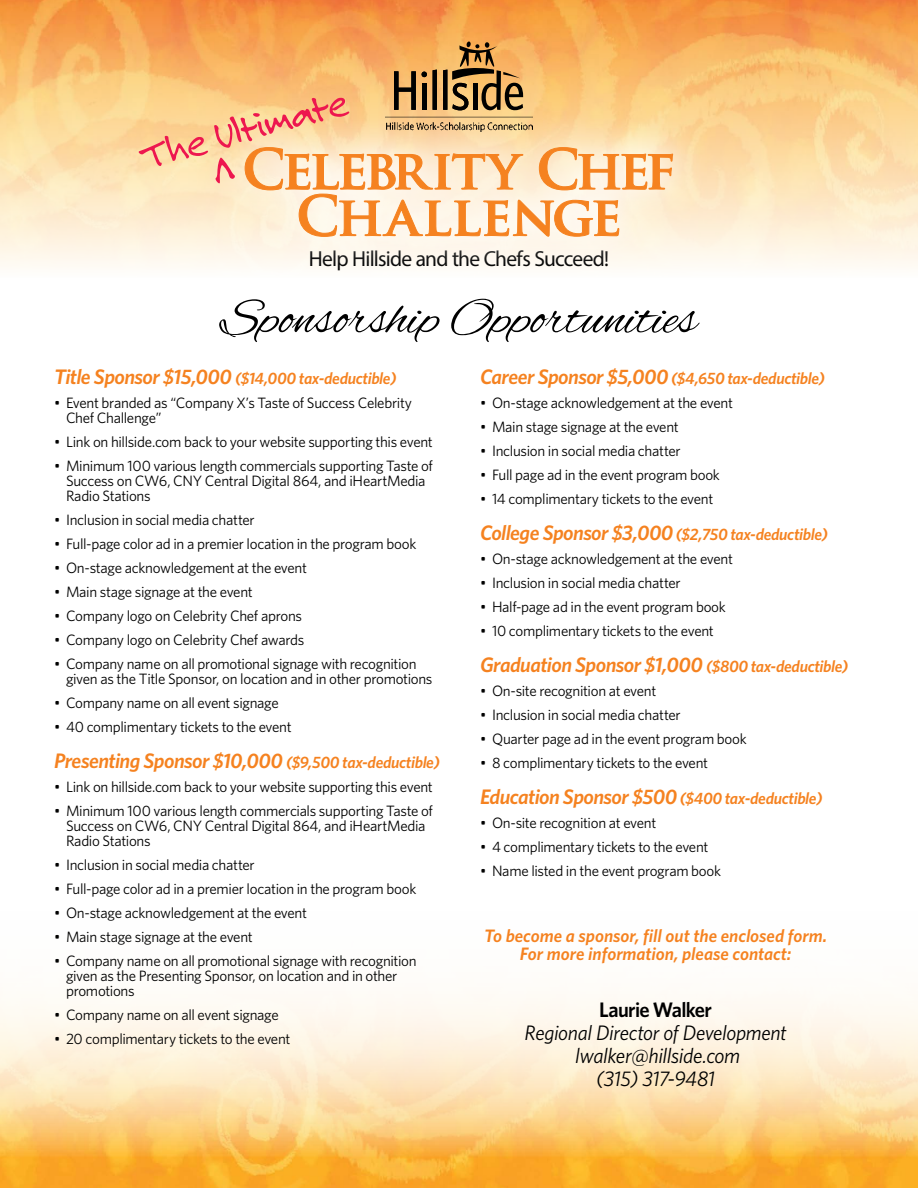
<style>
.page{position:relative;width:918px;height:1188px;background:#fff}
.page>*{position:absolute;margin:0;border:0;box-sizing:border-box;transform-origin:0 0}
.t1{font:700 54px/46.5px "Trajan Pro";letter-spacing:-.055em;color:#f58220;text-align:center}
.t2{font:52.5px "Alex Brush";color:#000}
.t3{font:42.3px "Felt Tip Roman";color:#ed174f}
.t4{font:21.9px "Myriad Pro";letter-spacing:-.035em;color:#000}
.t5{font:italic 21.3px/23.2px "Whitney";letter-spacing:-.02em;color:#000;text-align:center}
.t6{font:italic 600 21px "Whitney";letter-spacing:-.025em;color:#f58220}
.t7{font:italic 21px "Whitney";letter-spacing:-.015em;color:#000}
.t8{font:600 21px "Whitney";letter-spacing:-.035em;color:#000}
.t9{font:italic 600 18px/18px "Whitney";color:#f58220;text-align:center}
.t10{font:italic 600 16.5px "Whitney";letter-spacing:-.02em;color:#f58220}
.t11{font:15px/15px "Whitney";letter-spacing:-.02em;color:#000}
.s1{font-size:21px}
.s2{font-size:16.5px}
</style>
<div class="page">
<img style="left:0;top:0;width:918px;height:267px">
<img style="left:0;top:1157px;width:918px;height:31px">
<svg style="left:0;top:998px;width:918px;height:159px;background:#fce3b7"></svg>
<svg style="left:209px;top:111px;width:500px;height:156px"></svg>
<svg style="left:245px;top:140px;width:428px;height:97px;background:#fce5c7"></svg>
<img style="left:385px;top:115px;width:147px;height:17px">
<svg style="left:394px;top:71px;width:22px;height:39px"></svg>
<svg style="left:422px;top:72px;width:5px;height:5px"></svg>
<hr style="left:422px;top:83px;width:4px;height:27px;background:#000">
<svg style="left:433px;top:70px;width:4px;height:40px"></svg>
<svg style="left:443px;top:41px;width:80px;height:69px;background:#aa8149"></svg>
<svg style="left:216px;top:158px;width:19px;height:26px"></svg>
<h3 class="t3" style="left:134px;top:132px;width:215px;rotate:-16deg">The Ultimate</h3>
<h1 class="t1" style="left:242px;top:147px;width:435px">CELEBRITY CHEF<br>CHALLENGE</h1>
<h3 class="t4" style="left:309px;top:245px;width:302px">Help Hillside and the Chefs Succeed!</h3>
<h2 class="t2" style="left:220px;top:289px;width:478px">Sponsorship Opportunities</h2>
<p class="t10" style="left:54px;top:369px;width:344px"><span class="s1">Title Sponsor $15,000</span> ($14,000 tax-deductible)</p>
<p class="t11" style="left:66px;top:395px;width:348px;text-indent:-12px">• Event branded as “Company X’s Taste of Success Celebrity<br>Chef Challenge”</p>
<p class="t11" style="left:54px;top:434px;width:380px">• Link on hillside.com back to your website supporting this event</p>
<p class="t11" style="left:66px;top:458px;width:368px;text-indent:-12px">• Minimum 100 various length commercials supporting Taste of<br>Success on CW6, CNY Central Digital 864, and iHeartMedia<br>Radio Stations</p>
<p class="t11" style="left:54px;top:512px;width:202px">• Inclusion in social media chatter</p>
<p class="t11" style="left:54px;top:536px;width:364px">• Full-page color ad in a premier location in the program book</p>
<p class="t11" style="left:54px;top:560px;width:254px">• On-stage acknowledgement at the event</p>
<p class="t11" style="left:54px;top:584px;width:200px">• Main stage signage at the event</p>
<p class="t11" style="left:54px;top:608px;width:250px">• Company logo on Celebrity Chef aprons</p>
<p class="t11" style="left:54px;top:632px;width:252px">• Company logo on Celebrity Chef awards</p>
<p class="t11" style="left:66px;top:656px;width:368px;text-indent:-12px">• Company name on all promotional signage with recognition given as the Title Sponsor, on location and in other promotions</p>
<p class="t11" style="left:54px;top:695px;width:226px">• Company name on all event signage</p>
<p class="t11" style="left:54px;top:719px;width:239px">• 40 complimentary tickets to the event</p>
<h3 class="t6" style="left:54px;top:748px;width:387px">Presenting Sponsor $10,000 <span class="s2">($9,500 tax-deductible)</span></h3>
<p class="t11" style="left:54px;top:779px;width:380px">• Link on hillside.com back to your website supporting this event</p>
<p class="t11" style="left:66px;top:803px;width:368px;text-indent:-12px">• Minimum 100 various length commercials supporting Taste of<br>Success on CW6, CNY Central Digital 864, and iHeartMedia<br>Radio Stations</p>
<p class="t11" style="left:54px;top:857px;width:202px">• Inclusion in social media chatter</p>
<p class="t11" style="left:54px;top:881px;width:364px">• Full-page color ad in a premier location in the program book</p>
<p class="t11" style="left:54px;top:905px;width:254px">• On-stage acknowledgement at the event</p>
<p class="t11" style="left:54px;top:929px;width:200px">• Main stage signage at the event</p>
<p class="t11" style="left:66px;top:953px;width:352px;text-indent:-12px">• Company name on all promotional signage with recognition given as the Presenting Sponsor, on location and in other promotions</p>
<p class="t11" style="left:54px;top:1007px;width:226px">• Company name on all event signage</p>
<p class="t11" style="left:54px;top:1031px;width:238px">• 20 complimentary tickets to the event</p>
<p class="t10" style="left:480px;top:369px;width:347px"><span class="s1">Career Sponsor $5,000</span> ($4,650 tax-deductible)</p>
<p class="t11" style="left:480px;top:395px;width:254px">• On-stage acknowledgement at the event</p>
<p class="t11" style="left:480px;top:419px;width:200px">• Main stage signage at the event</p>
<p class="t11" style="left:480px;top:443px;width:202px">• Inclusion in social media chatter</p>
<p class="t11" style="left:480px;top:467px;width:241px">• Full page ad in the event program book</p>
<p class="t11" style="left:480px;top:491px;width:235px">• 14 complimentary tickets to the event</p>
<p class="t10" style="left:480px;top:525px;width:350px"><span class="s1">College Sponsor $3,000</span> ($2,750 tax-deductible)</p>
<p class="t11" style="left:480px;top:551px;width:254px">• On-stage acknowledgement at the event</p>
<p class="t11" style="left:480px;top:575px;width:202px">• Inclusion in social media chatter</p>
<p class="t11" style="left:480px;top:599px;width:247px">• Half-page ad in the event program book</p>
<p class="t11" style="left:480px;top:623px;width:235px">• 10 complimentary tickets to the event</p>
<h3 class="t6" style="left:480px;top:652px;width:370px">Graduation Sponsor $1,000 <span class="s2">($800 tax-deductible)</span></h3>
<p class="t11" style="left:480px;top:683px;width:178px">• On-site recognition at event</p>
<p class="t11" style="left:480px;top:707px;width:202px">• Inclusion in social media chatter</p>
<p class="t11" style="left:480px;top:731px;width:268px">• Quarter page ad in the event program book</p>
<p class="t11" style="left:480px;top:755px;width:230px">• 8 complimentary tickets to the event</p>
<h3 class="t6" style="left:480px;top:784px;width:344px">Education Sponsor $500 <span class="s2">($400 tax-deductible)</span></h3>
<p class="t11" style="left:480px;top:815px;width:178px">• On-site recognition at event</p>
<p class="t11" style="left:480px;top:839px;width:230px">• 4 complimentary tickets to the event</p>
<p class="t11" style="left:480px;top:863px;width:243px">• Name listed in the event program book</p>
<p class="t9" style="left:484px;top:926px;width:345px">To become a sponsor, fill out the enclosed form.<br>For more information, please contact:</p>
<h3 class="t8" style="left:599px;top:996px;width:114px">Laurie Walker</h3>
<h3 class="t7" style="left:525px;top:1020px;width:264px">Regional Director of Development</h3>
<h3 class="t5" style="left:575px;top:1044px;width:166px">lwalker@hillside.com (315) 317-9481</h3>
</div>
